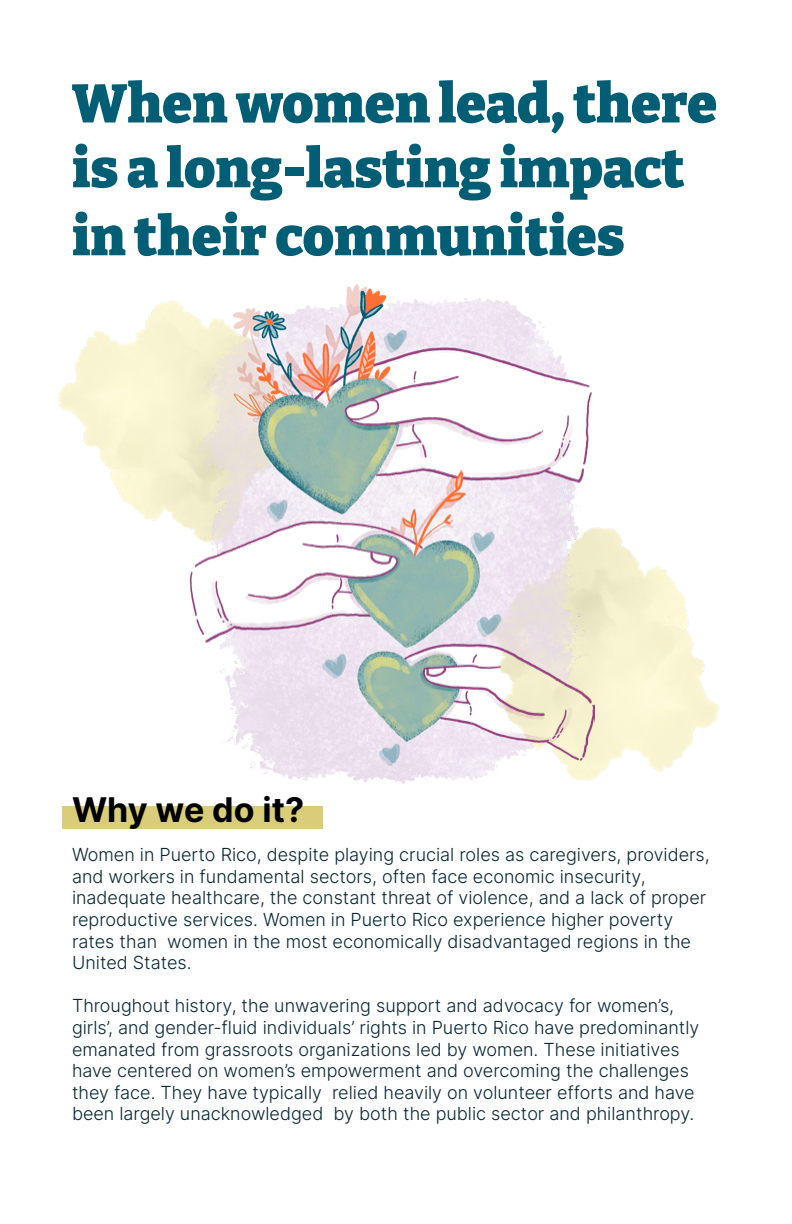
<style>
.page{position:relative;width:792px;height:1224px;background:#fff}
.page>*{position:absolute;margin:0;border:0;box-sizing:border-box;transform-origin:0 0}
.t1{font:900 54px/66.4px "Bitter";color:#015e74}
.t2{font:700 34px "Inter";color:#000}
.t3{font:300 18px/21.6px "Inter";color:#042634}
</style>
<div class="page">
<img style="left:58px;top:300px;width:129px;height:228px">
<img style="left:594px;top:527px;width:126px;height:252px">
<div style="left:62px;top:806px;width:261px;height:23px;background:#dacd79"></div>
<img style="left:187px;top:284px;width:407px;height:500px">
<h1 class="t1" style="left:72px;top:69px;width:647px">When women lead, there is a long-lasting impact in their communities</h1>
<h2 class="t2" style="left:72px;top:785px;width:234px">Why we do it?</h2>
<p class="t3" style="left:72px;top:844px;width:639px">Women in Puerto Rico, despite playing crucial roles as caregivers, providers, and workers in fundamental sectors, often face economic insecurity, inadequate healthcare, the constant threat of violence, and a lack of proper reproductive services. Women in Puerto Rico experience higher poverty rates than women in the most economically disadvantaged regions in the United States.</p>
<p class="t3" style="left:72px;top:995px;width:629px">Throughout history, the unwavering support and advocacy for women’s, girls’, and gender-fluid individuals’ rights in Puerto Rico have predominantly emanated from grassroots organizations led by women. These initiatives have centered on women’s empowerment and overcoming the challenges they face. They have typically relied heavily on volunteer efforts and have been largely unacknowledged by both the public sector and philanthropy.</p>
</div>
